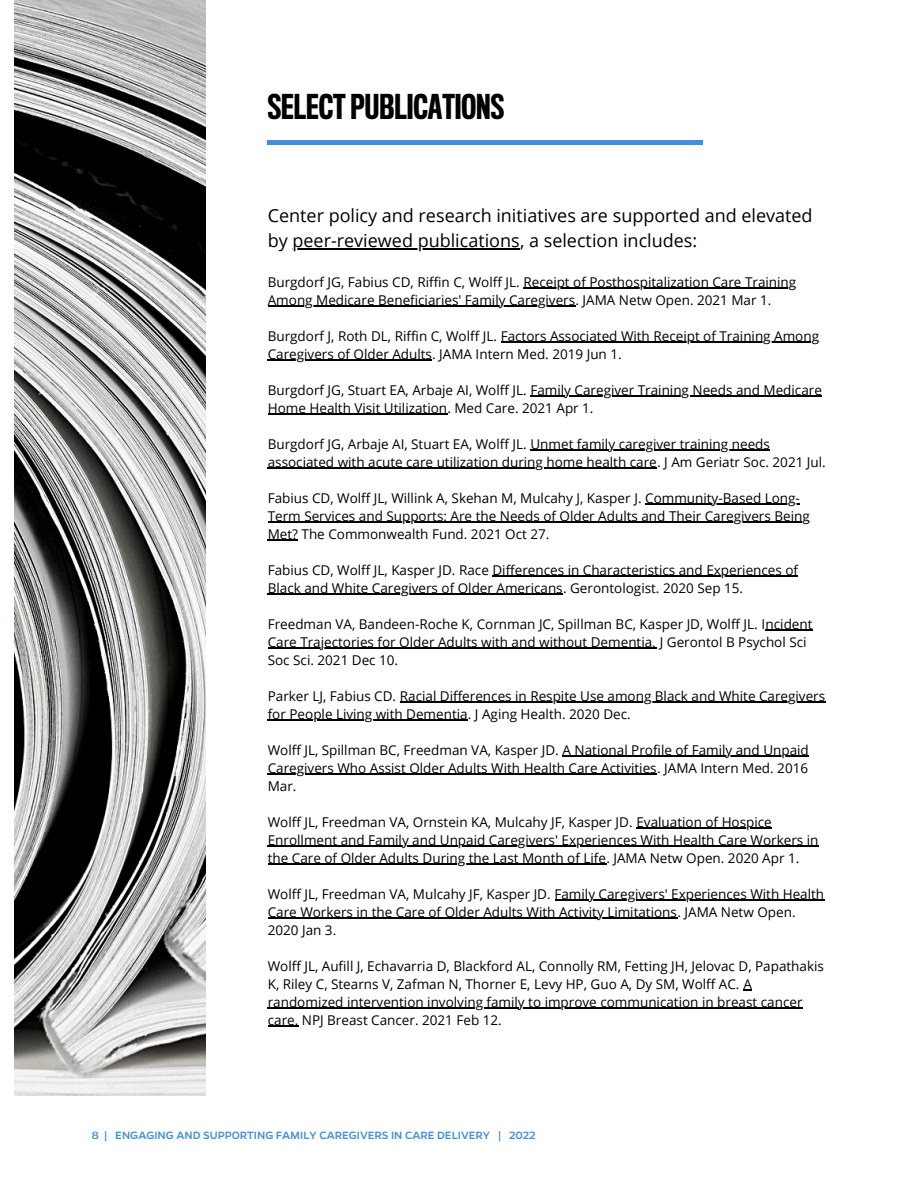
<style>
.page{position:relative;width:918px;height:1188px;background:#fff}
.page>*{position:absolute;margin:0;border:0;box-sizing:border-box;transform-origin:0 0}
.t1{font:500 31.5px "Titling Gothic FB Comp";color:#000}
.t2{font:18px/24.8px "Open Sans";color:#000}
.t3{font:13.5px/18px "Open Sans";color:#000}
.t4{font:500 12px "Gentona";color:#418fde}
</style>
<div class="page">
<hr style="left:293px;top:248px;width:227px;height:1px;background:#000">
<hr style="left:523px;top:288px;width:274px;height:1px;background:#000">
<hr style="left:268px;top:306px;width:308px;height:1px;background:#000">
<hr style="left:501px;top:342px;width:318px;height:1px;background:#000">
<hr style="left:268px;top:360px;width:164px;height:1px;background:#000">
<hr style="left:530px;top:396px;width:292px;height:1px;background:#000">
<hr style="left:268px;top:414px;width:179px;height:1px;background:#000">
<hr style="left:530px;top:450px;width:240px;height:1px;background:#000">
<hr style="left:268px;top:468px;width:389px;height:1px;background:#000">
<hr style="left:645px;top:504px;width:155px;height:1px;background:#000">
<hr style="left:268px;top:522px;width:542px;height:1px;background:#000">
<hr style="left:268px;top:540px;width:30px;height:1px;background:#000">
<hr style="left:492px;top:576px;width:306px;height:1px;background:#000">
<hr style="left:268px;top:594px;width:295px;height:1px;background:#000">
<hr style="left:766px;top:630px;width:47px;height:1px;background:#000">
<hr style="left:268px;top:648px;width:388px;height:1px;background:#000">
<hr style="left:400px;top:702px;width:426px;height:1px;background:#000">
<hr style="left:268px;top:720px;width:200px;height:1px;background:#000">
<hr style="left:563px;top:756px;width:246px;height:1px;background:#000">
<hr style="left:268px;top:774px;width:389px;height:1px;background:#000">
<hr style="left:636px;top:828px;width:136px;height:1px;background:#000">
<hr style="left:268px;top:846px;width:551px;height:1px;background:#000">
<hr style="left:268px;top:864px;width:338px;height:1px;background:#000">
<hr style="left:555px;top:900px;width:270px;height:1px;background:#000">
<hr style="left:268px;top:918px;width:409px;height:1px;background:#000">
<hr style="left:268px;top:1008px;width:535px;height:1px;background:#000">
<hr style="left:268px;top:1026px;width:30px;height:1px;background:#000">
<hr style="left:268px;top:140px;width:435px;height:4px;background:#418fde">
<img style="left:15px;top:0;width:191px;height:1096px">
<p class="t1" style="left:268px;top:94px;width:238px">SELECT PUBLICATIONS</p>
<p class="t2" style="left:268px;top:203px;width:546px">Center policy and research initiatives are supported and elevated by peer-reviewed publications, a selection includes:</p>
<p class="t3" style="left:268px;top:272px;width:530px">Burgdorf JG, Fabius CD, Riffin C, Wolff JL. Receipt of Posthospitalization Care Training<br>Among Medicare Beneficiaries' Family Caregivers. JAMA Netw Open. 2021 Mar 1.</p>
<p class="t3" style="left:268px;top:326px;width:553px">Burgdorf J, Roth DL, Riffin C, Wolff JL. Factors Associated With Receipt of Training Among<br>Caregivers of Older Adults. JAMA Intern Med. 2019 Jun 1.</p>
<p class="t3" style="left:268px;top:380px;width:556px">Burgdorf JG, Stuart EA, Arbaje AI, Wolff JL. Family Caregiver Training Needs and Medicare<br>Home Health Visit Utilization. Med Care. 2021 Apr 1.</p>
<p class="t3" style="left:268px;top:434px;width:560px">Burgdorf JG, Arbaje AI, Stuart EA, Wolff JL. Unmet family caregiver training needs associated with acute care utilization during home health care. J Am Geriatr Soc. 2021 Jul.</p>
<p class="t3" style="left:268px;top:488px;width:543px">Fabius CD, Wolff JL, Willink A, Skehan M, Mulcahy J, Kasper J. Community-Based Long-<br>Term Services and Supports: Are the Needs of Older Adults and Their Caregivers Being<br>Met? The Commonwealth Fund. 2021 Oct 27.</p>
<p class="t3" style="left:268px;top:560px;width:532px">Fabius CD, Wolff JL, Kasper JD. Race Differences in Characteristics and Experiences of<br>Black and White Caregivers of Older Americans. Gerontologist. 2020 Sep 15.</p>
<p class="t3" style="left:268px;top:614px;width:546px">Freedman VA, Bandeen-Roche K, Cornman JC, Spillman BC, Kasper JD, Wolff JL. Incident<br>Care Trajectories for Older Adults with and without Dementia. J Gerontol B Psychol Sci<br>Soc Sci. 2021 Dec 10.</p>
<p class="t3" style="left:268px;top:686px;width:559px">Parker LJ, Fabius CD. Racial Differences in Respite Use among Black and White Caregivers for People Living with Dementia. J Aging Health. 2020 Dec.</p>
<p class="t3" style="left:268px;top:740px;width:543px;text-align:justify">Wolff JL, Spillman BC, Freedman VA, Kasper JD. A National Profile of Family and Unpaid Caregivers Who Assist Older Adults With Health Care Activities. JAMA Intern Med. 2016<br>Mar.</p>
<p class="t3" style="left:268px;top:812px;width:552px">Wolff JL, Freedman VA, Ornstein KA, Mulcahy JF, Kasper JD. Evaluation of Hospice<br>Enrollment and Family and Unpaid Caregivers' Experiences With Health Care Workers in the Care of Older Adults During the Last Month of Life. JAMA Netw Open. 2020 Apr 1.</p>
<p class="t3" style="left:268px;top:884px;width:558px">Wolff JL, Freedman VA, Mulcahy JF, Kasper JD. Family Caregivers' Experiences With Health<br>Care Workers in the Care of Older Adults With Activity Limitations. JAMA Netw Open.<br>2020 Jan 3.</p>
<p class="t3" style="left:268px;top:956px;width:558px">Wolff JL, Aufill J, Echavarria D, Blackford AL, Connolly RM, Fetting JH, Jelovac D, Papathakis K, Riley C, Stearns V, Zafman N, Thorner E, Levy HP, Guo A, Dy SM, Wolff AC. A randomized intervention involving family to improve communication in breast cancer care. NPJ Breast Cancer. 2021 Feb 12.</p>
<p class="t4" style="left:92px;top:1127px;width:445px">8 | ENGAGING AND SUPPORTING FAMILY CAREGIVERS IN CARE DELIVERY | 2022</p>
</div>
